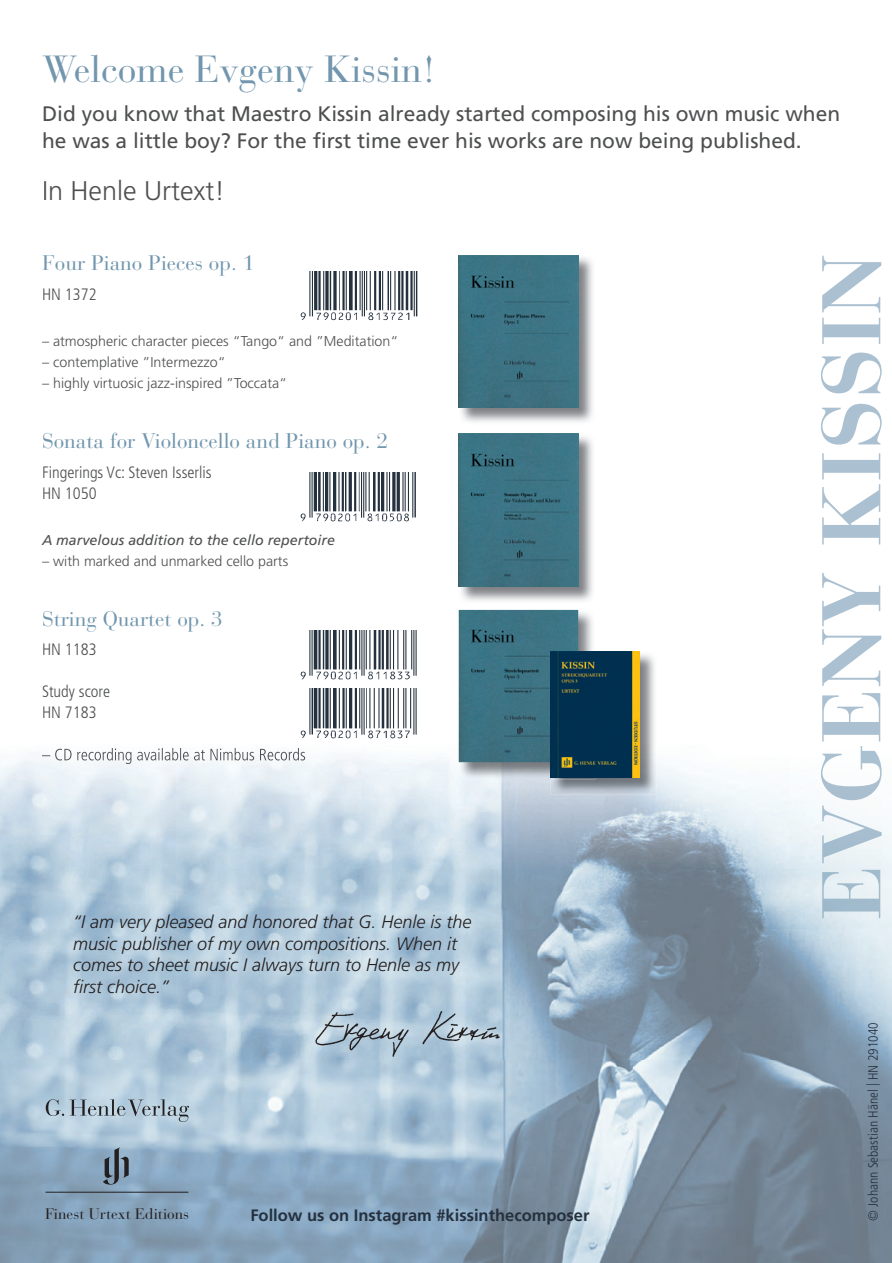
<style>
.page{position:relative;width:892px;height:1263px;background:#fff}
.page>*{position:absolute;margin:0;border:0;box-sizing:border-box;transform-origin:0 0}
.t1{font:700 82.5px "Bauer Bodoni";letter-spacing:.01em;color:#abc1d1}
.t2{font:37.5px "Bauer Bodoni";color:#7196ae}
.t3{font:300 27px "Frutiger";color:#4e4f50}
.t4{font:21px/27px "Frutiger";color:#4e4f50}
.t5{font:21px "Bauer Bodoni";color:#7196ae}
.t6{font:italic 300 18px/21.6px "Frutiger";color:#231f20}
.t7{font:300 condensed 16.5px/21px "Frutiger LT Pro";color:#4e4f50}
.t8{font:700 16.5px "Frutiger";color:#25313e}
.t9{font:15.15px "Bauer Bodoni";color:#231f20}
.t10{font:300 14.25px "Frutiger";color:#4e4f50}
.t11{font:italic 14.25px "Frutiger CE";color:#4e4f50}
.t12{font:300 condensed 13.5px "Frutiger LT Pro";color:#25313e}
</style>
<div class="page">
<img style="left:0;top:745px;width:892px;height:518px">
<img style="left:459px;top:255px;width:134px;height:167px">
<img style="left:459px;top:255px;width:119px;height:152px">
<img style="left:459px;top:434px;width:134px;height:167px">
<img style="left:459px;top:434px;width:119px;height:152px">
<img style="left:42px;top:748px;width:263px;height:16px">
<img style="left:578px;top:610px;width:15px;height:41px">
<img style="left:459px;top:762px;width:91px;height:17px">
<img style="left:459px;top:610px;width:119px;height:152px">
<svg style="left:46px;top:1099px;width:18px;height:17px"></svg>
<svg style="left:70px;top:1099px;width:119px;height:23px"></svg>
<svg style="left:103px;top:1147px;width:26px;height:37px"></svg>
<hr style="left:46px;top:1192px;width:142px;height:1px;background:#231f20">
<img style="left:300px;top:473px;width:116px;height:49px">
<img style="left:640px;top:654px;width:15px;height:91px">
<img style="left:550px;top:745px;width:107px;height:50px">
<img style="left:550px;top:778px;width:45px;height:1px">
<img style="left:550px;top:651px;width:90px;height:127px">
<img style="left:300px;top:271px;width:118px;height:50px">
<img style="left:300px;top:630px;width:117px;height:50px">
<img style="left:300px;top:689px;width:117px;height:50px">
<img style="left:821px;top:745px;width:61px;height:173px">
<img style="left:315px;top:990px;width:203px;height:75px">
<p class="t2" style="left:42px;top:47px;width:396px">Welcome Evgeny Kissin!</p>
<p class="t4" style="left:42px;top:101px;width:800px">Did you know that Maestro Kissin already started composing his own music when he was a little boy? For the first time ever his works are now being published.</p>
<p class="t3" style="left:42px;top:175px;width:185px">In Henle Urtext!</p>
<p class="t5" style="left:42px;top:250px;width:214px">Four Piano Pieces op. 1</p>
<p class="t7" style="left:42px;top:284px;width:56px">HN 1372</p>
<p class="t10" style="left:42px;top:333px;width:358px">– atmospheric character pieces “Tango“ and ”Meditation“</p>
<p class="t10" style="left:42px;top:354px;width:185px">– contemplative ”Intermezzo“</p>
<p class="t10" style="left:42px;top:375px;width:247px">– highly virtuosic jazz-inspired ”Toccata“</p>
<p class="t5" style="left:42px;top:428px;width:348px">Sonata for Violoncello and Piano op. 2</p>
<p class="t7" style="left:42px;top:461px;width:171px">Fingerings Vc: Steven Isserlis<br>HN 1050</p>
<p class="t11" style="left:42px;top:531px;width:294px">A marvelous addition to the cello repertoire</p>
<p class="t10" style="left:42px;top:553px;width:248px">– with marked and unmarked cello parts</p>
<p class="t5" style="left:42px;top:606px;width:182px">String Quartet op. 3</p>
<p class="t7" style="left:42px;top:639px;width:56px">HN 1183</p>
<p class="t7" style="left:42px;top:681px;width:70px">Study score<br>HN 7183</p>
<p class="t6" style="left:73px;top:911px;width:400px">“I am very pleased and honored that G. Henle is the music publisher of my own compositions. When it comes to sheet music I always turn to Henle as my first choice.”</p>
<p class="t9" style="left:45px;top:1205px;width:146px">Finest Urtext Editions</p>
<p class="t8" style="left:250px;top:1205px;width:341px">Follow us on Instagram #kissinthecomposer</p>
<p class="t1" style="left:802px;top:920px;width:667px;rotate:-90deg">EVGENY KISSIN</p>
<p class="t12" style="left:866px;top:1220px;width:200px;rotate:-90deg">© Johann Sebastian Hänel | HN 291040</p>
</div>
